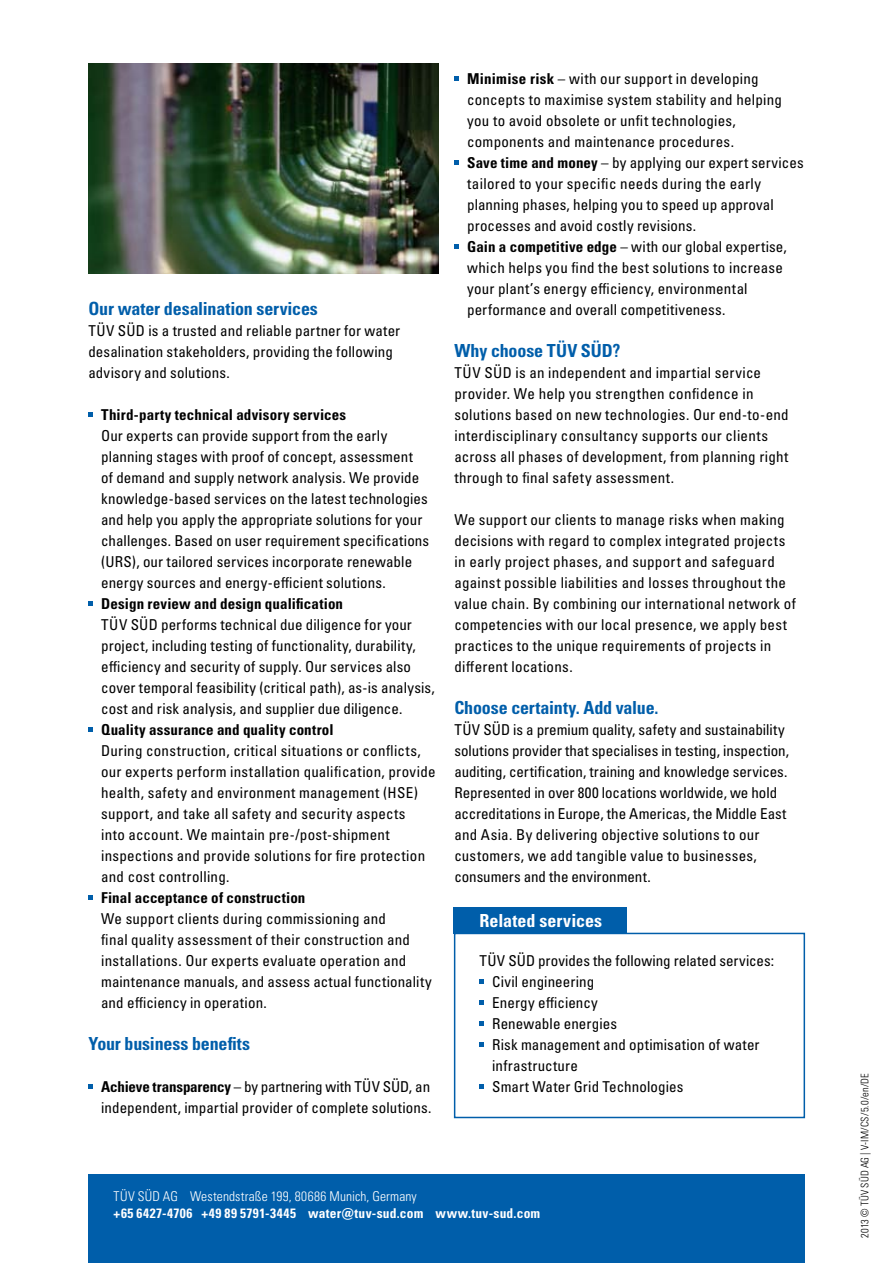
<style>
.page{position:relative;width:893px;height:1263px;background:#fff}
.page>*{position:absolute;margin:0;border:0;box-sizing:border-box;transform-origin:0 0}
.t1{font:18px "Univers LTCYR 67 Bold Cond";letter-spacing:-.01em;color:#005eaa}
.t2{font:18px "Univers LTCYR 67 Bold Cond";letter-spacing:.005em;color:#fff}
.t3{font:condensed 15px/21px "Univers LTCYR 57";letter-spacing:.015em;color:#000}
.t4{font:15px "Univers LTCYR 67 Bold Cond";letter-spacing:.01em;color:#000}
.t5{font:13.5px "Univers LTCYR 67 Bold Cond";letter-spacing:.025em;color:#fff}
.t6{font:13.5px "Univers LTCYR 47 Light Cond";letter-spacing:.01em;color:#fff}
.t7{font:10.5px "Univers LTCYR 47 Light Cond";letter-spacing:.01em;color:#000}
.s1{font-family:"Univers LTCYR 67 Bold Cond";font-stretch:normal}
</style>
<div class="page">
<svg style="left:88px;top:412px;width:5px;height:5px"></svg>
<svg style="left:88px;top:602px;width:5px;height:4px"></svg>
<svg style="left:88px;top:728px;width:5px;height:4px"></svg>
<svg style="left:88px;top:896px;width:5px;height:4px"></svg>
<svg style="left:88px;top:1085px;width:5px;height:4px"></svg>
<svg style="left:454px;top:76px;width:5px;height:5px"></svg>
<svg style="left:454px;top:160px;width:5px;height:5px"></svg>
<svg style="left:454px;top:244px;width:5px;height:5px"></svg>
<img style="left:88px;top:63px;width:350px;height:210px">
<div style="left:88px;top:1174px;width:717px;height:89px;background:#005eaa"></div>
<div style="left:454px;top:933px;width:351px;height:185px;border:2px solid #005eaa"></div>
<div style="left:454px;top:907px;width:173px;height:26px;background:#005eaa"></div>
<svg style="left:479px;top:980px;width:5px;height:4px"></svg>
<svg style="left:479px;top:1001px;width:5px;height:4px"></svg>
<svg style="left:479px;top:1022px;width:5px;height:4px"></svg>
<svg style="left:479px;top:1043px;width:5px;height:4px"></svg>
<svg style="left:479px;top:1085px;width:5px;height:4px"></svg>
<p class="t1" style="left:88px;top:298px;width:231px">Our water desalination services</p>
<p class="t3" style="left:88px;top:320px;width:313px">TÜV SÜD is a trusted and reliable partner for water desalination stakeholders, providing the following advisory and solutions.</p>
<p class="t4" style="left:101px;top:405px;width:246px">Third-party technical advisory services</p>
<p class="t3" style="left:101px;top:425px;width:330px">Our experts can provide support from the early planning stages with proof of concept, assessment<br>of demand and supply network analysis. We provide knowledge-based services on the latest technologies and help you apply the appropriate solutions for your challenges. Based on user requirement specifications (URS), our tailored services incorporate renewable energy sources and energy-efficient solutions.</p>
<p class="t4" style="left:101px;top:594px;width:243px">Design review and design qualification</p>
<p class="t3" style="left:101px;top:614px;width:335px">TÜV SÜD performs technical due diligence for your project, including testing of functionality, durability, efficiency and security of supply. Our services also cover temporal feasibility (critical path), as-is analysis, cost and risk analysis, and supplier due diligence.</p>
<p class="t4" style="left:101px;top:720px;width:234px">Quality assurance and quality control</p>
<p class="t3" style="left:101px;top:740px;width:336px">During construction, critical situations or conflicts, our experts perform installation qualification, provide health, safety and environment management (HSE) support, and take all safety and security aspects<br>into account. We maintain pre-/post-shipment inspections and provide solutions for fire protection and cost controlling.</p>
<p class="t4" style="left:101px;top:888px;width:206px">Final acceptance of construction</p>
<p class="t3" style="left:101px;top:908px;width:332px">We support clients during commissioning and<br>final quality assessment of their construction and installations. Our experts evaluate operation and maintenance manuals, and assess actual functionality and efficiency in operation.</p>
<p class="t1" style="left:88px;top:1033px;width:163px">Your business benefits</p>
<p class="t3" style="left:101px;top:1076px;width:332px"><span class="s1">Achieve transparency</span> – by partnering with TÜV SÜD, an independent, impartial provider of complete solutions.</p>
<p class="t3" style="left:467px;top:68px;width:338px"><span class="s1">Minimise risk</span> – with our support in developing concepts to maximise system stability and helping you to avoid obsolete or unfit technologies, components and maintenance procedures.<br><span class="s1">Save time and money</span> – by applying our expert services tailored to your specific needs during the early planning phases, helping you to speed up approval processes and avoid costly revisions.<br><span class="s1">Gain a competitive edge</span> – with our global expertise, which helps you find the best solutions to increase your plant’s energy efficiency, environmental performance and overall competitiveness.</p>
<p class="t1" style="left:454px;top:340px;width:168px">Why choose TÜV SÜD?</p>
<p class="t3" style="left:454px;top:362px;width:336px">TÜV SÜD is an independent and impartial service provider. We help you strengthen confidence in solutions based on new technologies. Our end-to-end interdisciplinary consultancy supports our clients across all phases of development, from planning right through to final safety assessment.</p>
<p class="t3" style="left:454px;top:509px;width:343px">We support our clients to manage risks when making decisions with regard to complex integrated projects in early project phases, and support and safeguard against possible liabilities and losses throughout the value chain. By combining our international network of competencies with our local presence, we apply best practices to the unique requirements of projects in different locations.</p>
<p class="t1" style="left:454px;top:697px;width:206px">Choose certainty. Add value.</p>
<p class="t3" style="left:454px;top:719px;width:336px">TÜV SÜD is a premium quality, safety and sustainability solutions provider that specialises in testing, inspection, auditing, certification, training and knowledge services.<br>Represented in over 800 locations worldwide, we hold accreditations in Europe, the Americas, the Middle East and Asia. By delivering objective solutions to our customers, we add tangible value to businesses, consumers and the environment.</p>
<p class="t2" style="left:479px;top:910px;width:124px">Related services</p>
<p class="t3" style="left:492px;top:950px;width:284px;text-indent:-13px">TÜV SÜD provides the following related services:<br>Civil engineering<br>Energy efficiency<br>Renewable energies<br>Risk management and optimisation of water infrastructure<br>Smart Water Grid Technologies</p>
<p class="t6" style="left:114px;top:1187px;width:305px">TÜV SÜD AG Westendstraße 199, 80686 Munich, Germany</p>
<p class="t5" style="left:114px;top:1204px;width:428px">+65 6427-4706 +49 89 5791-3445 water@tuv-sud.com www.tuv-sud.com</p>
<p class="t7" style="left:858px;top:1238px;width:166px;rotate:-90deg">2013 © TÜV SÜD AG | V-IM/CS/5.0/en/DE</p>
</div>
